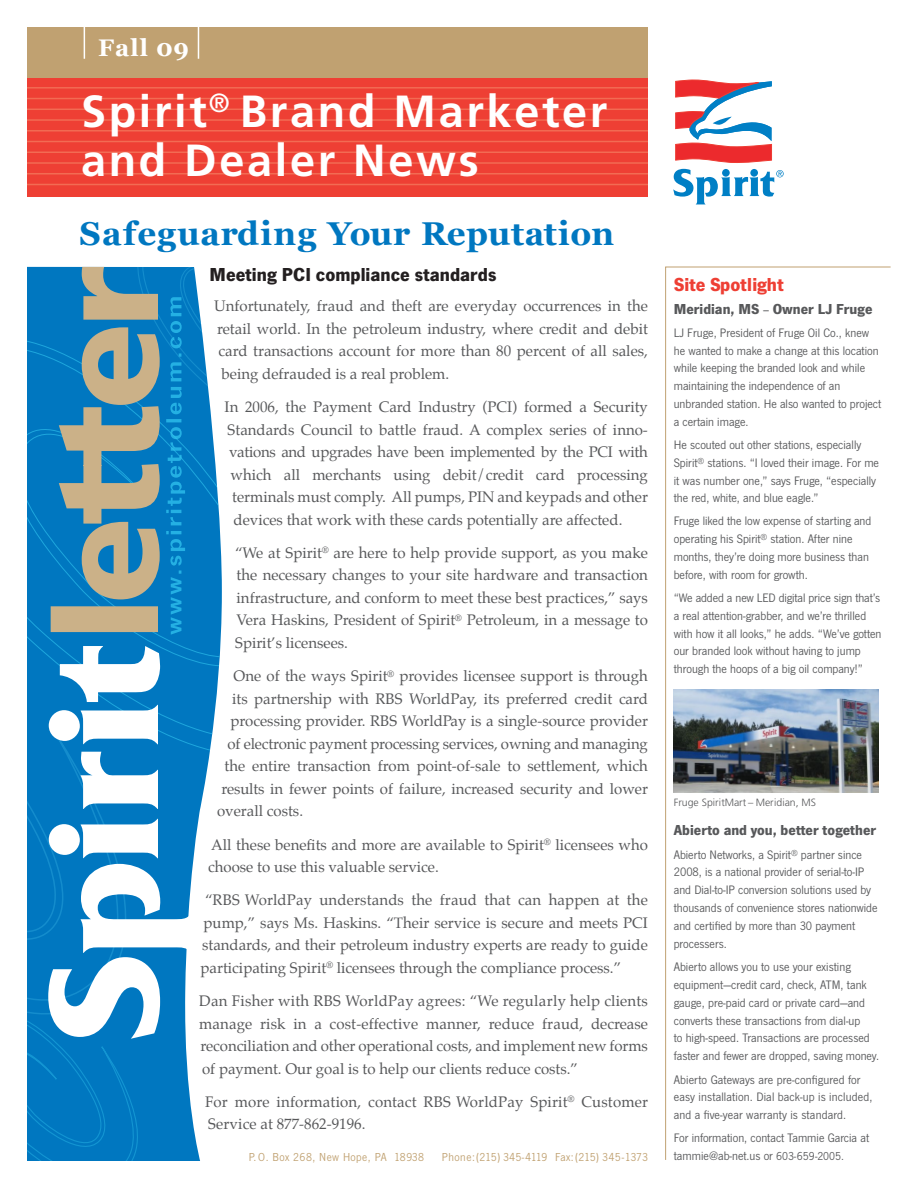
<style>
.page{position:relative;width:918px;height:1188px;background:#fff}
.page>*{position:absolute;margin:0;border:0;box-sizing:border-box;transform-origin:0 0}
.t1{font:700 45px/49.5px "Frutiger";letter-spacing:.06em;color:#fff}
.main_head{font:700 33px "Georgia";letter-spacing:.02em;color:#0077c0}
.t2{font:700 24px "Georgia";letter-spacing:.04em;color:#fff}
.text_subhead{font:700 19.5px "News Got T";color:#231f20}
.sidebar_head{font:700 19.5px "News Got T";color:#ee3f34}
.text{font:15px/22.5px "Palatino";color:#57585a;text-align:justify}
.sidebar_subhead{font:700 15px "News Got T";color:#57585a}
.text-2{font:15px "Palatino";letter-spacing:-.02em;color:#57585a}
.sidebar_text{font:12.75px/17.9px "News Got T";color:#57585a}
.sidebartexttight{font:12.75px/17.7px "News Got T";color:#57585a}
.t3{font:12px "News Got T";color:#c0a171}
.t4{font:12px "News Got T";letter-spacing:.025em;color:#c0a171}
.sidebar_caption{font:300 10.5px "Frutiger";color:#57585a}
.s1{font-weight:400;font-size:13.5px}
.s2{font-size:12px}
</style>
<div class="page">
<svg style="left:665px;top:266px;width:226px;height:894px"></svg>
<div style="left:27px;top:39px;width:621px;height:158px;background:#ee3f34"></div>
<div style="left:27px;top:27px;width:621px;height:51px;background:#c0a171"></div>
<hr style="left:84px;top:10px;width:1px;height:49px;background:#fff">
<hr style="left:198px;top:10px;width:1px;height:49px;background:#fff">
<svg style="left:27px;top:267px;width:182px;height:894px;fill:#0077c0"></svg>
<svg style="left:27px;top:336px;width:194px;height:422px;background:#0d7ec3"></svg>
<div style="left:27px;top:664px;width:113px;height:497px;background:#0077c0"></div>
<svg style="left:48px;top:646px;width:144px;height:393px;fill:#0077c0"></svg>
<hr style="left:27px;top:87px;width:621px;height:2px;background:#f26b53">
<hr style="left:27px;top:98px;width:621px;height:1px;background:#f26b53">
<hr style="left:27px;top:109px;width:621px;height:1px;background:#f26b53">
<hr style="left:27px;top:119px;width:621px;height:2px;background:#f26b53">
<hr style="left:27px;top:130px;width:621px;height:2px;background:#f26b53">
<hr style="left:27px;top:141px;width:621px;height:1px;background:#f26b53">
<hr style="left:27px;top:152px;width:621px;height:1px;background:#f26b53">
<hr style="left:27px;top:162px;width:621px;height:2px;background:#f26b53">
<hr style="left:27px;top:173px;width:621px;height:2px;background:#f26b53">
<hr style="left:27px;top:184px;width:621px;height:1px;background:#f26b53">
<svg style="left:675px;top:80px;width:97px;height:83px"></svg>
<svg style="left:673px;top:169px;width:111px;height:35px"></svg>
<svg style="left:51px;top:267px;width:171px;height:368px;background:#4e92b3"></svg>
<img style="left:674px;top:690px;width:205px;height:103px">
<p class="t2" style="left:98px;top:32px;width:92px">Fall 09</p>
<p class="t1" style="left:81px;top:86px;width:528px">Spirit<sup>®</sup> Brand Marketer and Dealer News</p>
<p class="main_head" style="left:80px;top:213px;width:536px">Safeguarding Your Reputation</p>
<p class="text_subhead" style="left:210px;top:263px;width:288px">Meeting PCI compliance standards</p>
<p class="text" style="left:214px;top:295px;width:435px">Unfortunately, fraud and theft are everyday occurrences in the</p>
<p class="text" style="left:217px;top:317px;width:432px">retail world. In the petroleum industry, where credit and debit</p>
<p class="text" style="left:219px;top:340px;width:431px">card transactions account for more than 80 percent of all sales,</p>
<p class="text" style="left:222px;top:362px;width:229px">being defrauded is a real problem.</p>
<p class="text" style="left:225px;top:396px;width:425px">In 2006, the Payment Card Industry (PCI) formed a Security</p>
<p class="text" style="left:228px;top:418px;width:422px">Standards Council to battle fraud. A complex series of inno-</p>
<p class="text-2" style="left:229px;top:440px;width:420px">vations and upgrades have been implemented by the PCI with</p>
<p class="text" style="left:231px;top:463px;width:419px">which all merchants using debit/credit card processing</p>
<p class="text" style="left:232px;top:486px;width:417px">terminals must comply. All pumps, PIN and keypads and other</p>
<p class="text" style="left:234px;top:508px;width:390px">devices that work with these cards potentially are affected.</p>
<p class="text" style="left:235px;top:542px;width:414px">“We at Spirit<sup>®</sup> are here to help provide support, as you make the necessary changes to your site hardware and transaction infrastructure, and conform to meet these best practices,” says Vera Haskins, President of Spirit<sup>®</sup> Petroleum, in a message to Spirit’s licensees.</p>
<p class="text" style="left:234px;top:665px;width:416px">One of the ways Spirit<sup>®</sup> provides licensee support is through</p>
<p class="text" style="left:232px;top:687px;width:417px">its partnership with RBS WorldPay, its preferred credit card</p>
<p class="text" style="left:231px;top:710px;width:419px">processing provider. RBS WorldPay is a single-source provider</p>
<p class="text" style="left:228px;top:732px;width:422px">of electronic payment processing services, owning and managing</p>
<p class="text" style="left:225px;top:755px;width:425px">the entire transaction from point-of-sale to settlement, which</p>
<p class="text" style="left:222px;top:777px;width:428px">results in fewer points of failure, increased security and lower</p>
<p class="text" style="left:217px;top:800px;width:87px">overall costs.</p>
<p class="text" style="left:208px;top:833px;width:441px">All these benefits and more are available to Spirit<sup>®</sup> licensees who choose to use this valuable service.</p>
<p class="text" style="left:201px;top:889px;width:449px;text-indent:4px">“RBS WorldPay understands the fraud that can happen at the pump,” says Ms. Haskins. “Their service is secure and meets PCI standards, and their petroleum industry experts are ready to guide participating Spirit<sup>®</sup> licensees through the compliance process.”</p>
<p class="text" style="left:199px;top:990px;width:450px">Dan Fisher with RBS WorldPay agrees: “We regularly help clients manage risk in a cost-effective manner, reduce fraud, decrease reconciliation and other operational costs, and implement new forms of payment. Our goal is to help our clients reduce costs.”</p>
<p class="text" style="left:205px;top:1091px;width:444px">For more information, contact RBS WorldPay Spirit<sup>®</sup> Customer<br>Service at 877-862-9196.</p>
<p class="t4" style="left:249px;top:1150px;width:177px">P. O. Box 268, New Hope, PA 18938</p>
<p class="t3" style="left:442px;top:1150px;width:208px">Phone:(215) 345-4119 Fax:(215) 345-1373</p>
<p class="sidebar_head" style="left:674px;top:273px;width:111px">Site Spotlight</p>
<p class="sidebar_subhead" style="left:674px;top:300px;width:200px">Meridian, MS <span class="s1">–</span> Owner LJ Fruge</p>
<p class="sidebartexttight" style="left:674px;top:324px;width:209px">LJ Fruge, President of Fruge Oil Co., knew he wanted to make a change at this location while keeping the branded look and while maintaining the independence of an unbranded station. He also wanted to project a certain image.</p>
<p class="sidebartexttight" style="left:674px;top:436px;width:207px">He scouted out other stations, especially Spirit<sup>®</sup> stations. “I loved their image. For me it was number one,” says Fruge, “especially the red, white, and blue eagle.”</p>
<p class="sidebar_text" style="left:674px;top:512px;width:199px">Fruge liked the low expense of starting and operating his Spirit<sup>®</sup> station. After nine months, they’re doing more business than before, with room for growth.</p>
<p class="sidebar_text" style="left:674px;top:589px;width:209px">“We added a new LED digital price sign that’s a real attention-grabber, and we’re thrilled with how it all looks,” he adds. “We’ve gotten our branded look without having to jump through the hoops of a big oil company!”</p>
<p class="sidebar_caption" style="left:674px;top:797px;width:144px">Fruge SpiritMart – Meridian, MS</p>
<p class="sidebar_subhead" style="left:674px;top:821px;width:204px">Abierto and you, better together</p>
<p class="sidebar_text" style="left:674px;top:845px;width:205px">Abierto Networks, a Spirit<sup>®</sup> partner since 2008, is a national provider of serial-to-IP and Dial-to-IP conversion solutions used by thousands of convenience stores nationwide and certified by more than 30 payment processers.</p>
<p class="sidebar_text" style="left:674px;top:958px;width:207px">Abierto allows you to use your existing equipment—credit card, check, ATM, tank gauge, pre-paid card or private card—and converts these transactions from dial-up<br>to high-speed. Transactions are processed faster and fewer are dropped, saving money.</p>
<p class="sidebar_text" style="left:674px;top:1070px;width:200px">Abierto Gateways are pre-configured for easy installation. Dial back-up is included, and a five-year warranty is standard.</p>
<p class="sidebar_text" style="left:674px;top:1129px;width:197px">For information, contact Tammie Garcia at tammie@ab-net.us or <span class="s2">603-659-2005.</span></p>
</div>
